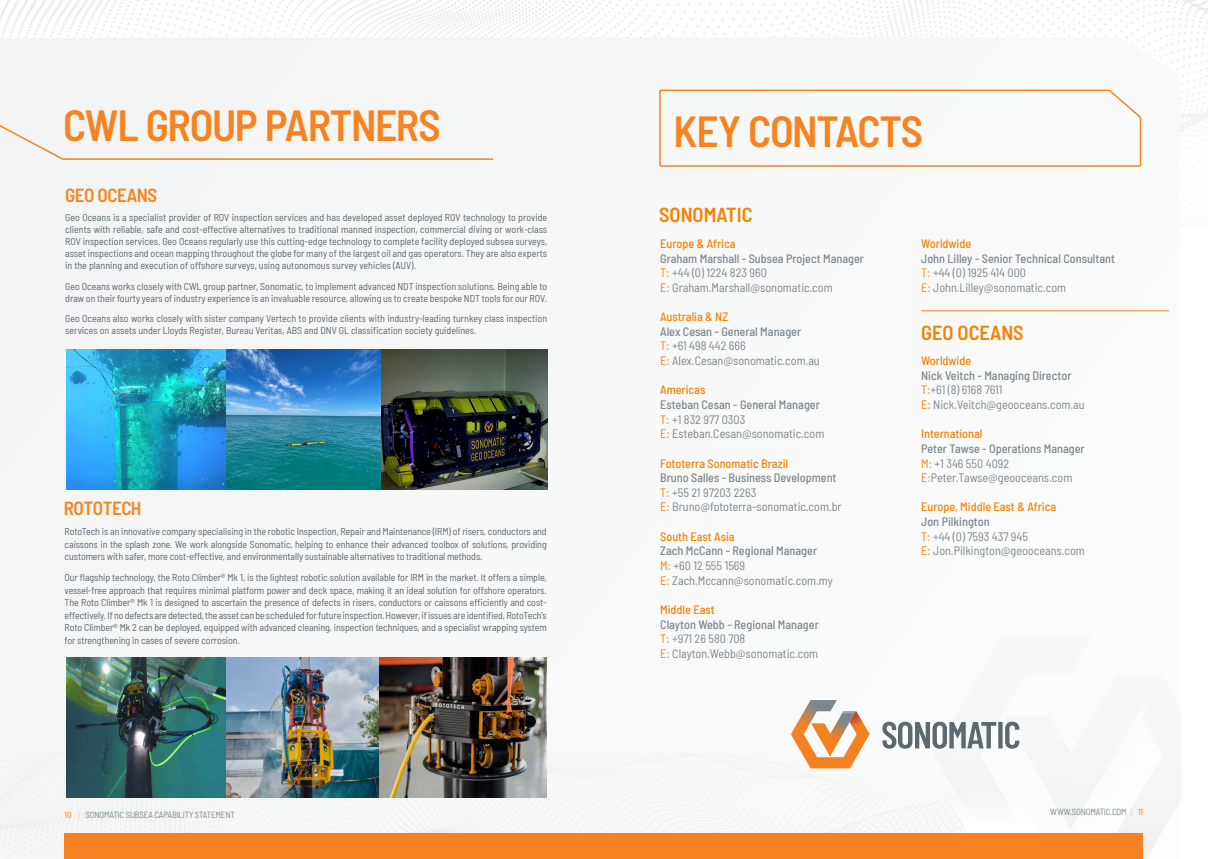
<style>
.page{position:relative;width:1208px;height:859px;background:#fff}
.page>*{position:absolute;margin:0;border:0;box-sizing:border-box;transform-origin:0 0}
.t1{font:600 semi-condensed 43.5px "Barlow";letter-spacing:-.03em;color:#f58420}
.t2{font:600 semi-condensed 20.3px "Barlow";color:#f58202}
.t3{font:600 semi-condensed 19px "Barlow";letter-spacing:-.025em;color:#f58420}
.t4{font:semi-condensed 12.2px/14.6px "Barlow";color:#7c878e}
.t5{font:500 semi-condensed 12.2px "Barlow";color:#f58202}
.t6{font:semi-condensed 10px/12px "Barlow";color:#5b6870}
.t7{font:semi-condensed 10px/12.5px "Barlow";letter-spacing:-.01em;color:#5b6770;text-align:justify}
.t8{font:semi-condensed 9px "Barlow";letter-spacing:-.02em;color:#7c888f}
.s1{color:#5b6770}
.s2{color:#f58120}
.s3{color:#fcc89b}
.s4{font-weight:500}
.s5{color:#f58202}
.s6{color:#f58220}
</style>
<div class="page">
<svg style="left:0;top:534px;width:932px;height:325px"></svg>
<div style="left:933px;top:721px;width:246px;height:138px;background:#f6f7f7"></div>
<svg style="left:65px;top:775px;width:1078px;height:84px"></svg>
<img style="left:0;top:0;width:1208px;height:534px">
<div style="left:65px;top:833px;width:1077px;height:26px;background:#f58120"></div>
<svg style="left:658px;top:89px;width:484px;height:78px"></svg>
<svg style="left:882px;top:722px;width:137px;height:27px"></svg>
<svg style="left:791px;top:700px;width:78px;height:68px"></svg>
<div style="left:0;top:109px;width:494px;height:52px;background:#f4f4f5"></div>
<hr style="left:921px;top:310px;width:248px;height:1px;background:#f58220">
<img style="left:67px;top:349px;width:480px;height:140px">
<img style="left:66px;top:657px;width:481px;height:140px">
<h1 class="t1" style="left:63px;top:94px;width:379px">CWL GROUP PARTNERS</h1>
<h1 class="t1" style="left:673px;top:100px;width:251px">KEY CONTACTS</h1>
<h3 class="t3" style="left:65px;top:181px;width:94px">GEO OCEANS</h3>
<p class="t6" style="left:65px;top:211px;width:483px;text-align:justify">Geo Oceans is a specialist provider of ROV inspection services and has developed asset deployed ROV technology to provide clients with reliable, safe and cost-effective alternatives to traditional manned inspection, commercial diving or work-class ROV inspection services. Geo Oceans regularly use this cutting-edge technology to complete facility deployed subsea surveys, asset inspections and ocean mapping throughout the globe for many of the largest oil and gas operators. They are also <span class="s1">experts in the planning and execution of offshore surveys, using autonomous survey vehicles (AUV).</span></p>
<p class="t6" style="left:65px;top:279px;width:483px">Geo Oceans works closely with CWL group partner, Sonomatic, to implement advanced NDT inspection solutions. Being able to draw on their fourty years of industry experience is an invaluable resource, allowing us to create bespoke NDT tools for our ROV.</p>
<p class="t6" style="left:65px;top:312px;width:483px">Geo Oceans also works closely with sister company Vertech to provide clients with industry-leading turnkey class inspection services on assets under Lloyds Register, Bureau Veritas, ABS and DNV GL classification society guidelines.</p>
<h3 class="t3" style="left:64px;top:495px;width:79px">ROTOTECH</h3>
<p class="t7" style="left:65px;top:525px;width:483px">RotoTech is an innovative company specialising in the robotic Inspection, Repair and Maintenance (IRM) of risers, conductors and caissons in the splash zone. We work alongside Sonomatic, helping to enhance their advanced toolbox of solutions, providing customers with safer, more cost-effective, and environmentally sustainable alternatives to traditional methods.</p>
<p class="t7" style="left:65px;top:571px;width:483px">Our flagship technology, the Roto Climber® Mk 1, is the lightest robotic solution available for IRM in the market. It offers a simple, vessel-free approach that requires minimal platform power and deck space, making it an ideal solution for offshore operators.<br>The Roto Climber® Mk 1 is designed to ascertain the presence of defects in risers, conductors or caissons efficiently and cost&shy;effectively. If no defects are detected, the asset can be scheduled for future inspection. However, if issues are identified, RotoTech's Roto Climber® Mk 2 can be deployed, equipped with advanced cleaning, inspection techniques, and a specialist wrapping system for strengthening in cases of severe corrosion.</p>
<p class="t8" style="left:65px;top:808px;width:172px"><span class="s2">10</span> <span class="s3">|</span> SONOMATIC SUBSEA CAPABILITY STATEMENT</p>
<h2 class="t2" style="left:659px;top:200px;width:95px">SONOMATIC</h2>
<p class="t5" style="left:660px;top:235px;width:77px">Europe &amp; Africa</p>
<p class="t4" style="left:660px;top:250px;width:205px"><span class="s4">Graham Marshall - Subsea Project Manager<br></span><span class="s5">T:</span> +44 (0) 1224 823 960<br><span class="s5">E:</span> Graham.Marshall@sonomatic.com</p>
<p class="t5" style="left:660px;top:308px;width:70px">Australia &amp; NZ</p>
<p class="t4" style="left:660px;top:323px;width:161px"><span class="s4">Alex Cesan - General Manager<br></span><span class="s5">T:</span> +61 498 442 666<br><span class="s5">E:</span> Alex.Cesan@sonomatic.com.au</p>
<p class="t5" style="left:660px;top:381px;width:47px">Americas</p>
<p class="t4" style="left:660px;top:396px;width:166px"><span class="s4">Esteban Cesan - General Manager<br></span><span class="s5">T:</span> +1 832 977 0303<br><span class="s5">E:</span> Esteban.Cesan@sonomatic.com</p>
<p class="t5" style="left:660px;top:454px;width:129px">Fototerra Sonomatic Brazil</p>
<p class="t4" style="left:660px;top:470px;width:183px"><span class="s4">Bruno Salles - Business Development<br></span><span class="s5">T:</span> +55 21 97203 2263<br><span class="s5">E:</span> Bruno@fototerra-sonomatic.com.br</p>
<p class="t5" style="left:660px;top:527px;width:76px">South East Asia</p>
<p class="t4" style="left:660px;top:543px;width:174px"><span class="s4">Zach McCann - Regional Manager<br></span><span class="s5">M:</span> +60 12 555 1569<br><span class="s5">E:</span> Zach.Mccann@sonomatic.com.my</p>
<p class="t5" style="left:660px;top:601px;width:56px">Middle East</p>
<p class="t4" style="left:660px;top:616px;width:160px"><span class="s4">Clayton Webb - Regional Manager<br></span><span class="s5">T:</span> +971 26 580 708<br><span class="s6">E:</span> Clayton.Webb@sonomatic.com</p>
<p class="t5" style="left:921px;top:235px;width:52px">Worldwide</p>
<p class="t4" style="left:921px;top:250px;width:195px"><span class="s4">John Lilley - Senior Technical Consultant<br></span><span class="s5">T:</span> +44 (0) 1925 414 000<br><span class="s5">E:</span> John.Lilley@sonomatic.com</p>
<h2 class="t2" style="left:921px;top:318px;width:104px">GEO OCEANS</h2>
<p class="t5" style="left:921px;top:352px;width:52px">Worldwide</p>
<p class="t4" style="left:921px;top:367px;width:165px"><span class="s4">Nick Veitch - Managing Director<br></span><span class="s5">T:</span>+61 (8) 6168 7611<br><span class="s5">E:</span> Nick.Veitch@geooceans.com.au</p>
<p class="t5" style="left:921px;top:425px;width:63px">International</p>
<p class="t4" style="left:921px;top:440px;width:165px"><span class="s4">Peter Tawse - Operations Manager<br></span><span class="s5">M:</span> +1 346 550 4092<br><span class="s6">E:</span>Peter.Tawse@geooceans.com</p>
<p class="t5" style="left:921px;top:498px;width:136px">Europe, Middle East &amp; Africa</p>
<p class="t4" style="left:921px;top:513px;width:165px"><span class="s4">Jon Pilkington<br></span><span class="s5">T:</span> +44 (0) 7593 437 945<br><span class="s5">E:</span> Jon.Pilkington@geooceans.com</p>
<p class="t8" style="left:1050px;top:805px;width:95px">WWW.SONOMATIC.COM <span class="s3">|</span> <span class="s2">11</span></p>
</div>
